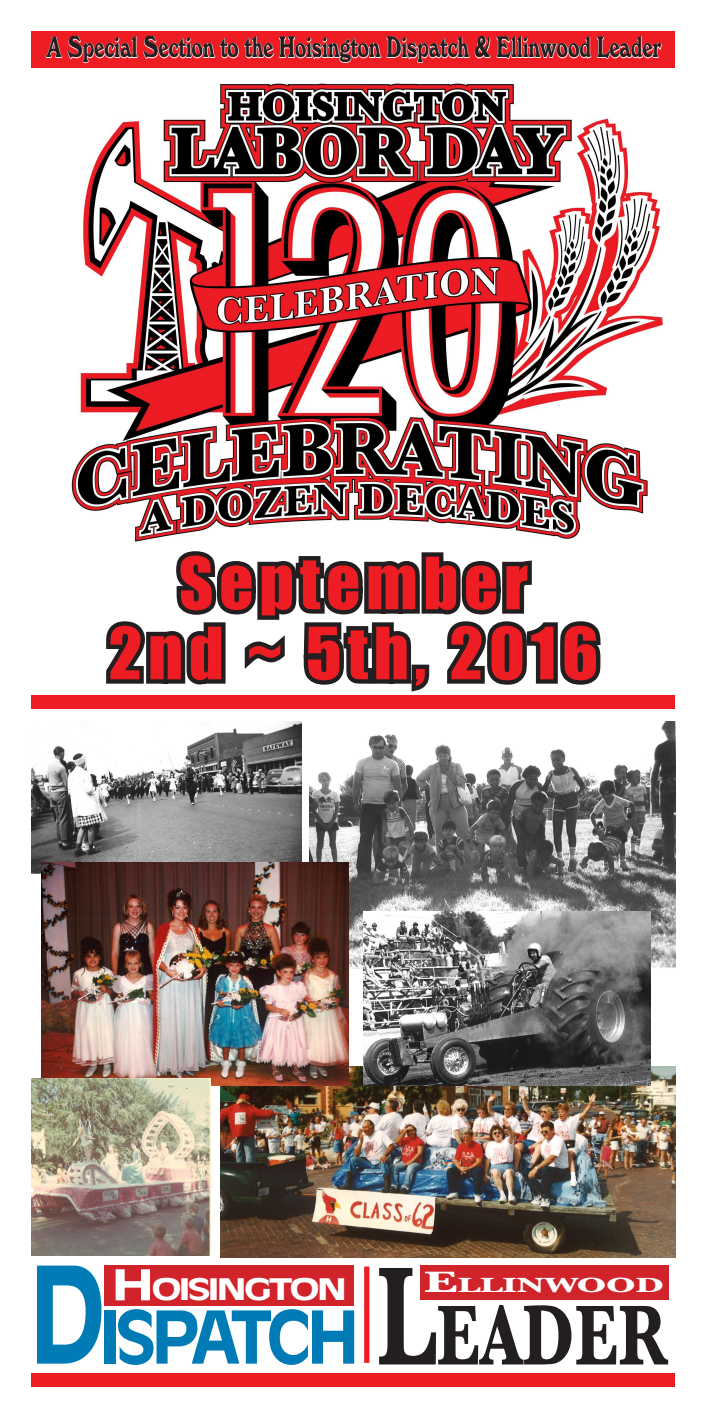
<style>
.page{position:relative;width:707px;height:1418px;background:#fff}
.page>*{position:absolute;margin:0;border:0;box-sizing:border-box;transform-origin:0 0}
.t1{font:700 88.29px "Baskerville";color:#231f20;scale:.74 1}
.t2{font:700 71.66px "Antique Olive";letter-spacing:-.07em;color:#007bb5}
.t3{font:66.5px "Impact";letter-spacing:.09em;color:#ee1d23}
.t4{font:700 29.31px "Antique Olive";letter-spacing:-.07em;color:#fff;scale:1.43 1}
.bodycopy{font:28.88px "Windsor BT";letter-spacing:-.01em;color:#231f20;scale:.67 1}
.t5{font:700 21.44px "Baskerville";letter-spacing:-.015em;color:#fff;scale:1.68 1}
.s1{font-size:132.12px}
.s2{font-size:41.91px}
.s3{font-size:145.69px}
.s4{font-size:30.71px}
</style>
<div class="page">
<div style="left:32px;top:32px;width:643px;height:36px;background:#ee1d23"></div>
<svg style="left:106px;top:551px;width:495px;height:141px"></svg>
<svg style="left:45px;top:32px;width:616px;height:33px;background:#f1474c"></svg>
<img style="left:71px;top:83px;width:592px;height:459px">
<div style="left:32px;top:1372px;width:643px;height:14px;background:#ee1d23"></div>
<div style="left:419px;top:1265px;width:249px;height:34px;background:#d1232a"></div>
<div style="left:104px;top:1265px;width:250px;height:40px;background:#d1232a"></div>
<div style="left:364px;top:1266px;width:5px;height:96px;background:#ee1d23"></div>
<img style="left:309px;top:721px;width:366px;height:247px">
<img style="left:32px;top:721px;width:269px;height:152px">
<img style="left:220px;top:1066px;width:455px;height:191px">
<img style="left:363px;top:911px;width:287px;height:174px">
<img style="left:42px;top:862px;width:306px;height:223px">
<img style="left:32px;top:1078px;width:178px;height:177px">
<div style="left:32px;top:695px;width:643px;height:14px;background:#ee1d23"></div>
<p class="bodycopy" style="left:46px;top:30px;width:918px">A Special Section to the Hoisington Dispatch &amp; Ellinwood Leader</p>
<p class="t3" style="left:179px;top:531px;width:350px">September</p>
<p class="t3" style="left:109px;top:601px;width:490px">2nd ~ 5th, 2016</p>
<p class="t2" style="left:29px;top:1293px;width:332px"><span class="s1">D</span>ISPATCH</p>
<p class="t4" style="left:111px;top:1271px;width:166px"><span class="s2">H</span>OISINGTON</p>
<p class="t1" style="left:377px;top:1283px;width:394px"><span class="s3">L</span>EADER</p>
<p class="t5" style="left:423px;top:1272px;width:145px"><span class="s4">E</span>LLINWOOD</p>
</div>
